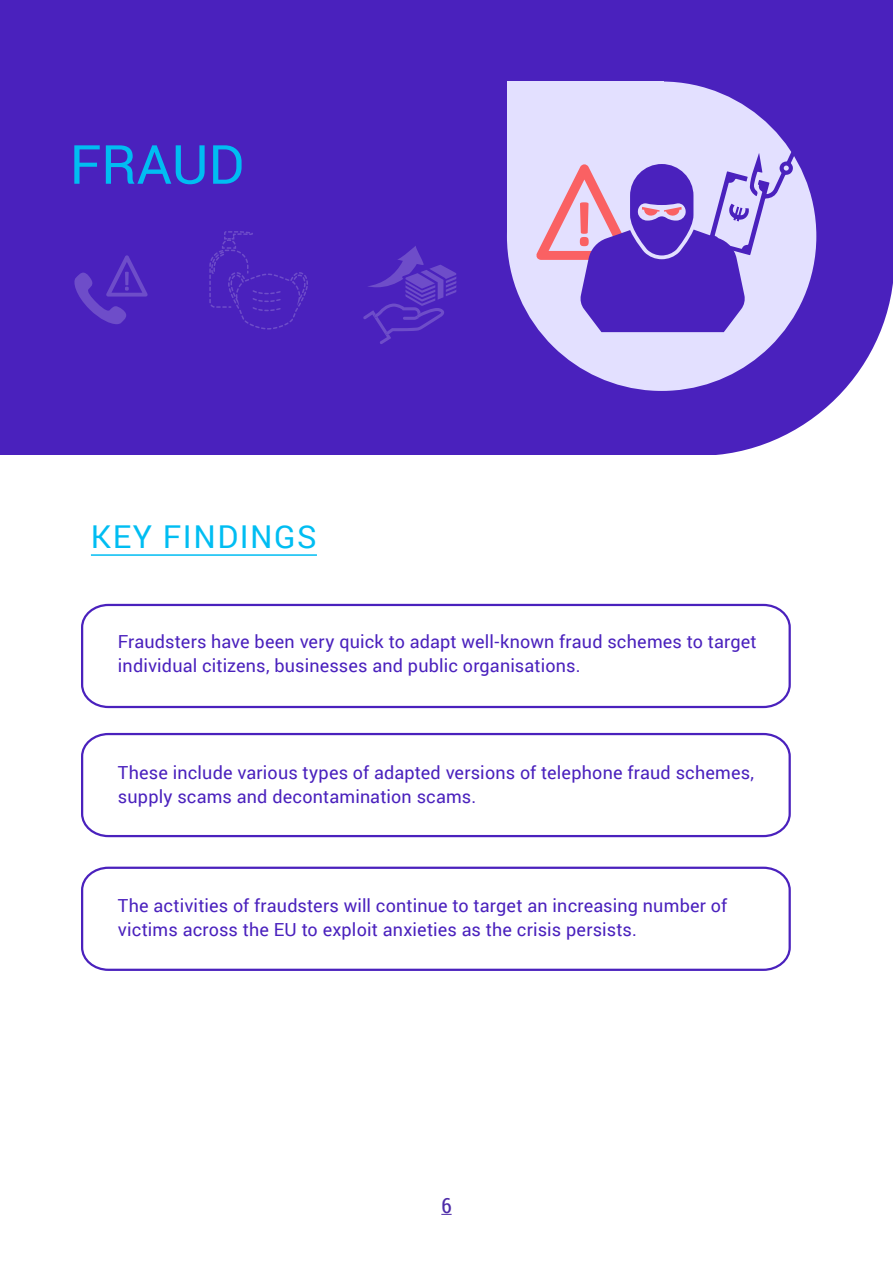
<style>
.page{position:relative;width:893px;height:1263px;background:#fff}
.page>*{position:absolute;margin:0;border:0;box-sizing:border-box;transform-origin:0 0}
.t1{font:54px "Roboto";color:#00bdf2}
.t2{font:31.5px "Roboto";letter-spacing:.05em;color:#00bdf2}
.t3{font:21px "Roboto Condensed";color:#4d2ba8}
.t4{font:18px/24px "Roboto";letter-spacing:.01em;color:#4a21bd}
</style>
<div class="page">
<hr style="left:91px;top:554px;width:226px;height:2px;background:#00bdf2">
<div style="left:0;top:0;width:893px;height:454px;background:#4a21bd"></div>
<svg style="left:507px;top:82px;width:282px;height:244px;fill:#e3e0ff"></svg>
<svg style="left:536px;top:148px;width:357px;height:307px"></svg>
<svg style="left:74px;top:255px;width:74px;height:69px"></svg>
<svg style="left:363px;top:246px;width:93px;height:98px"></svg>
<svg style="left:209px;top:231px;width:99px;height:99px"></svg>
<svg style="left:81px;top:603px;width:710px;height:106px"></svg>
<svg style="left:81px;top:732px;width:710px;height:106px"></svg>
<svg style="left:81px;top:866px;width:710px;height:105px"></svg>
<h1 class="t1" style="left:70px;top:127px;width:176px">FRAUD</h1>
<h2 class="t2" style="left:91px;top:514px;width:228px">KEY FINDINGS</h2>
<p class="t4" style="left:118px;top:628px;width:640px">Fraudsters have been very quick to adapt well-known fraud schemes to target individual citizens, businesses and public organisations.</p>
<p class="t4" style="left:118px;top:760px;width:638px">These include various types of adapted versions of telephone fraud schemes, supply scams and decontamination scams.</p>
<p class="t4" style="left:118px;top:893px;width:611px">The activities of fraudsters will continue to target an increasing number of victims across the EU to exploit anxieties as the crisis persists.</p>
<p class="t3" style="left:441px;top:1191px;width:12px">6</p>
</div>
